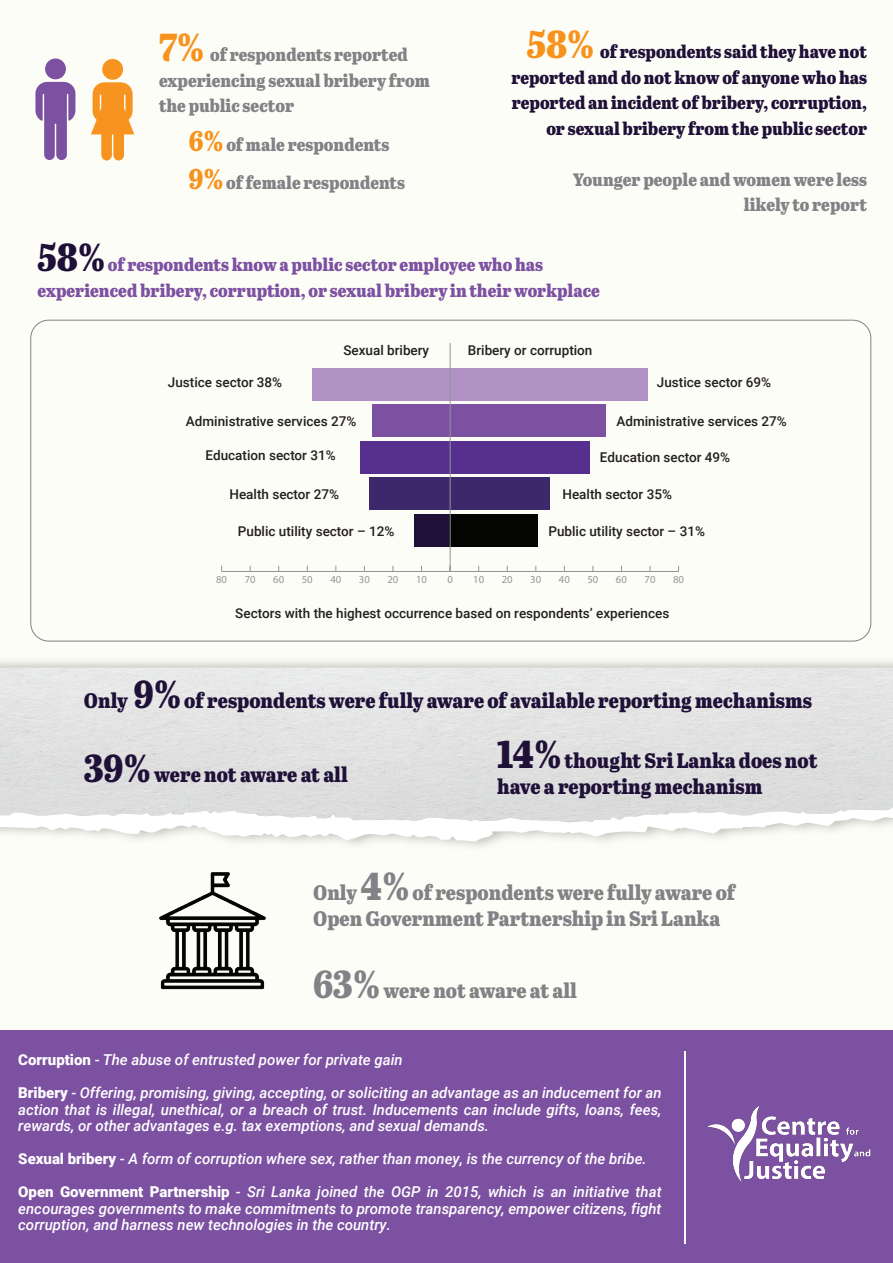
<style>
.page{position:relative;width:893px;height:1263px;background:#fdfdf7}
.page>*{position:absolute;margin:0;border:0;box-sizing:border-box;transform-origin:0 0}
.t1{font:21px/25.5px "Abril Titling Semi Cnd Eb";color:#1f1038}
.t2{font:21px/25.5px "Abril Titling Semi Cnd Eb";color:#808285}
.t3{font:18px/25.5px "Abril Titling Semi Cnd Eb";color:#808285}
.t4{font:18px/25.5px "Abril Titling Semi Cnd Eb";color:#1f1037;text-align:right}
.t5{font:18px/25.5px "Abril Titling Semi Cnd Eb";color:#7c51a1}
.t6{font:italic 500 15px/16.5px "Roboto";color:#fff;text-align:justify}
.t7{font:500 13.5px "Roboto";color:#231f20}
.t8{font:10.65px "Myriad Pro";color:#939598}
.s1{font-size:39px;color:#f7931d}
.s2{font-size:28.5px;color:#f7931d}
.s3{font-size:39px;color:#1f1037}
.s4{font-size:39px}
.s5{font-weight:900;font-style:normal}
.s6{font-style:normal}
</style>
<div class="page">
<div style="left:0;top:1031px;width:893px;height:232px;background:#7c51a1"></div>
<svg style="left:0;top:822px;width:893px;height:19px"></svg>
<svg style="left:35px;top:82px;width:40px;height:78px"></svg>
<div style="left:45px;top:58px;width:21px;height:21px;background:#7c51a1;border-radius:50%"></div>
<div style="left:102px;top:59px;width:21px;height:21px;background:#f79420;border-radius:50%"></div>
<svg style="left:91px;top:82px;width:43px;height:79px"></svg>
<hr style="left:450px;top:571px;width:229px;height:1px;background:#939598">
<hr style="left:222px;top:571px;width:228px;height:1px;background:#939598">
<div style="left:448px;top:514px;width:90px;height:33px;background:#040503"></div>
<div style="left:448px;top:477px;width:102px;height:33px;background:#3e286c"></div>
<div style="left:448px;top:441px;width:142px;height:33px;background:#57308f"></div>
<div style="left:448px;top:404px;width:158px;height:33px;background:#7c51a1"></div>
<div style="left:448px;top:368px;width:200px;height:33px;background:#b091c3"></div>
<div style="left:414px;top:514px;width:35px;height:33px;background:#1f1038"></div>
<div style="left:369px;top:477px;width:80px;height:33px;background:#3e286c"></div>
<div style="left:360px;top:441px;width:89px;height:33px;background:#57308f"></div>
<div style="left:372px;top:404px;width:77px;height:33px;background:#7c51a1"></div>
<div style="left:312px;top:368px;width:137px;height:33px;background:#b091c3"></div>
<hr style="left:450px;top:343px;width:1px;height:228px;background:#939598">
<img style="left:159px;top:872px;width:107px;height:118px">
<hr style="left:684px;top:1052px;width:2px;height:192px;background:#fff">
<img style="left:707px;top:1106px;width:164px;height:76px">
<p class="t3" style="left:159px;top:41px;width:272px"><span class="s1">7%</span> of respondents reported experiencing sexual bribery from the public sector</p>
<p class="t3" style="left:189px;top:125px;width:218px;line-height:37.5px"><span class="s2">6%</span> of male respondents<br><span class="s2">9%</span> of female respondents</p>
<p class="t4" style="left:511px;top:38px;width:357px"><span class="s1">58%</span> of respondents said they have not reported and do not know of anyone who has reported an incident of bribery, corruption, or sexual bribery from the public sector</p>
<p class="t3" style="left:573px;top:166px;width:295px;text-align:right">Younger people and women were less likely to report</p>
<p class="t5" style="left:37px;top:251px;width:564px"><span class="s3">58%</span> of respondents know a public sector employee who has experienced bribery, corruption, or sexual bribery in their workplace</p>
<p class="t7" style="left:343px;top:341px;width:87px">Sexual bribery</p>
<p class="t7" style="left:468px;top:341px;width:126px">Bribery or corruption</p>
<p class="t7" style="left:168px;top:372px;width:116px">Justice sector 38%</p>
<p class="t7" style="left:657px;top:372px;width:116px">Justice sector 69%</p>
<p class="t7" style="left:616px;top:411px;width:172px">Administrative services 27%</p>
<p class="t7" style="left:600px;top:447px;width:132px">Education sector 49%</p>
<p class="t7" style="left:562px;top:485px;width:111px">Health sector 35%</p>
<p class="t7" style="left:548px;top:521px;width:158px">Public utility sector – 31%</p>
<p class="t7" style="left:186px;top:411px;width:172px">Administrative services 27%</p>
<p class="t7" style="left:205px;top:446px;width:132px">Education sector 31%</p>
<p class="t7" style="left:229px;top:485px;width:111px">Health sector 27%</p>
<p class="t7" style="left:238px;top:521px;width:158px">Public utility sector – 12%</p>
<p class="t8" style="left:216px;top:573px;width:12px">80</p>
<p class="t8" style="left:245px;top:573px;width:12px">70</p>
<p class="t8" style="left:273px;top:573px;width:12px">60</p>
<p class="t8" style="left:302px;top:573px;width:12px">50</p>
<p class="t8" style="left:330px;top:573px;width:12px">40</p>
<p class="t8" style="left:359px;top:573px;width:12px">30</p>
<p class="t8" style="left:387px;top:573px;width:12px">20</p>
<p class="t8" style="left:416px;top:573px;width:12px">10</p>
<p class="t8" style="left:447px;top:573px;width:7px">0</p>
<p class="t8" style="left:473px;top:573px;width:12px">10</p>
<p class="t8" style="left:502px;top:573px;width:12px">20</p>
<p class="t8" style="left:530px;top:573px;width:12px">30</p>
<p class="t8" style="left:559px;top:573px;width:12px">40</p>
<p class="t8" style="left:587px;top:573px;width:12px">50</p>
<p class="t8" style="left:616px;top:573px;width:12px">60</p>
<p class="t8" style="left:644px;top:573px;width:12px">70</p>
<p class="t8" style="left:673px;top:573px;width:12px">80</p>
<p class="t7" style="left:235px;top:603px;width:435px">Sectors with the highest occurrence based on respondents’ experiences</p>
<h1 class="t1" style="left:84px;top:687px;width:729px">Only <span class="s4">9%</span> of respondents were fully aware of available reporting mechanisms</h1>
<h1 class="t1" style="left:84px;top:761px;width:265px"><span class="s4">39%</span> were not aware at all</h1>
<h1 class="t1" style="left:497px;top:747px;width:322px"><span class="s4">14%</span> thought Sri Lanka does not have a reporting mechanism</h1>
<h1 class="t2" style="left:313px;top:879px;width:424px">Only <span class="s4">4%</span> of respondents were fully aware of<br>Open Government Partnership in Sri Lanka</h1>
<h1 class="t2" style="left:313px;top:976px;width:265px"><span class="s4">63%</span> were not aware at all</h1>
<p class="t6" style="left:18px;top:1051px;width:386px"><span class="s5">Corruption</span> - The abuse of entrusted power for private gain</p>
<p class="t6" style="left:18px;top:1084px;width:645px"><span class="s5">Bribery</span> <span class="s6">-</span> Offering, promising, giving, accepting, or soliciting an advantage as an inducement for an action that is illegal, unethical, or a breach of trust. Inducements can include gifts, loans, fees, rewards, or other advantages e.g. tax exemptions, and sexual demands.</p>
<p class="t6" style="left:18px;top:1150px;width:630px"><span class="s5">Sexual bribery</span> <span class="s6">-</span> A form of corruption where sex, rather than money, is the currency of the bribe.</p>
<p class="t6" style="left:18px;top:1183px;width:645px"><span class="s5">Open Government Partnership</span> - Sri Lanka joined the OGP in 2015, which is an initiative that encourages governments to make commitments to promote transparency, empower citizens, fight corruption, and harness new technologies in the country.</p>
</div>
